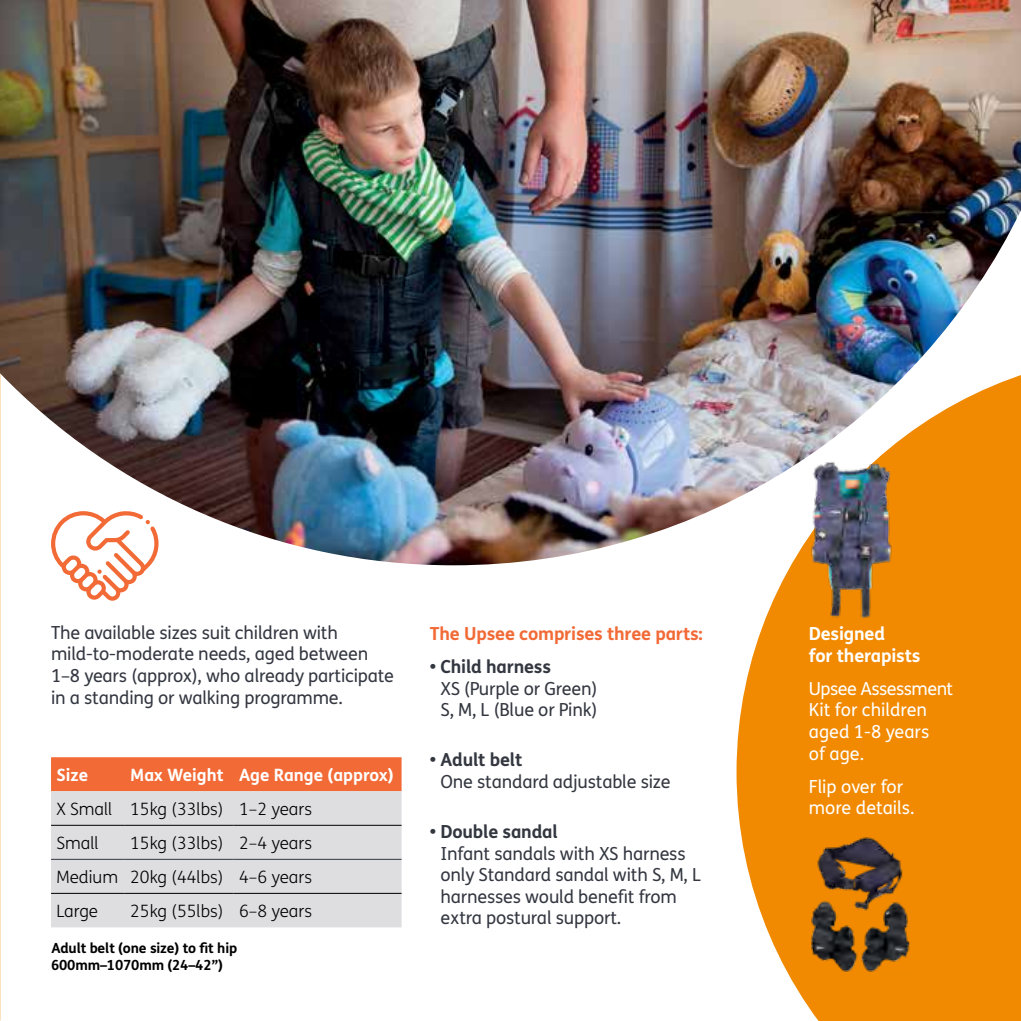
<style>
.page{position:relative;width:1021px;height:1021px;background:#fff}
.page>*{position:absolute;margin:0;border:0;box-sizing:border-box;transform-origin:0 0}
.t1{font:18px/21.6px "FS Me";letter-spacing:-.01em;color:#333740}
.t2{font:18px/21.6px "FS Me";color:#fff}
.t3{font:700 18px "FS Me";letter-spacing:-.01em;color:#333740}
.t4{font:700 18px "FS Me";letter-spacing:-.01em;color:#f26a36}
.t5{font:700 18px/21.6px "FS Me";letter-spacing:-.01em;color:#fff}
.t6{font:300 17px/34px "FS Me";color:#000}
.t7{font:700 17px "FS Me";color:#fff}
.t8{font:700 14px/16.8px "FS Me";letter-spacing:-.01em;color:#000}
</style>
<div class="page">
<img style="left:0;top:0;width:1020px;height:565px">
<img style="left:0;top:15px;width:26px;height:1005px">
<div style="left:51px;top:757px;width:350px;height:34px;background:#f26a36"></div>
<div style="left:51px;top:791px;width:350px;height:136px;background:#dedee1"></div>
<hr style="left:51px;top:858px;width:74px;height:1px;background:#333740">
<hr style="left:125px;top:858px;width:109px;height:1px;background:#333740">
<hr style="left:234px;top:858px;width:167px;height:1px;background:#333740">
<hr style="left:51px;top:824px;width:74px;height:1px;background:#000">
<hr style="left:125px;top:824px;width:109px;height:1px;background:#000">
<hr style="left:234px;top:824px;width:167px;height:1px;background:#000">
<hr style="left:51px;top:892px;width:74px;height:1px;background:#000">
<hr style="left:125px;top:892px;width:109px;height:1px;background:#000">
<hr style="left:234px;top:892px;width:167px;height:1px;background:#000">
<svg style="left:736px;top:353px;width:284px;height:667px;fill:#f18a00"></svg>
<img style="left:808px;top:835px;width:107px;height:77px">
<img style="left:807px;top:881px;width:107px;height:107px">
<img style="left:802px;top:459px;width:102px;height:162px">
<svg style="left:51px;top:510px;width:110px;height:90px"></svg>
<p class="t1" style="left:51px;top:621px;width:344px">The available sizes suit children with mild-to-moderate needs, aged between 1–8 years (approx), who already participate in a standing or walking programme.</p>
<p class="t4" style="left:430px;top:620px;width:274px">The Upsee comprises three parts:</p>
<p class="t3" style="left:430px;top:653px;width:123px">• Child harness</p>
<p class="t1" style="left:440px;top:677px;width:158px">XS (Purple or Green)<br>S, M, L (Blue or Pink)</p>
<p class="t3" style="left:430px;top:746px;width:94px">• Adult belt</p>
<p class="t1" style="left:440px;top:770px;width:232px">One standard adjustable size</p>
<p class="t3" style="left:430px;top:817px;width:129px">• Double sandal</p>
<p class="t1" style="left:440px;top:842px;width:262px">Infant sandals with XS harness only Standard sandal with S, M, L harnesses would benefit from extra postural support.</p>
<p class="t7" style="left:56px;top:761px;width:33px">Size</p>
<p class="t7" style="left:130px;top:761px;width:265px">Max Weight Age Range (approx)</p>
<p class="t6" style="left:56px;top:791px;width:257px">X Small 15kg (33lbs) 1–2 years<br>Small</p>
<p class="t6" style="left:56px;top:825px;width:257px;text-align:justify;text-indent:74px">15kg (33lbs) 2–4 years Medium 20kg (44lbs) 4–6 years Large</p>
<p class="t6" style="left:130px;top:893px;width:183px">25kg (55lbs) 6–8 years</p>
<p class="t8" style="left:51px;top:939px;width:188px">Adult belt (one size) to fit hip<br>600mm–1070mm (24–42”)</p>
<p class="t5" style="left:808px;top:622px;width:113px">Designed<br>for therapists</p>
<p class="t2" style="left:808px;top:677px;width:146px">Upsee Assessment<br>Kit for children aged 1-8 years<br>of age.</p>
<p class="t2" style="left:808px;top:775px;width:107px">Flip over for more details.</p>
</div>
